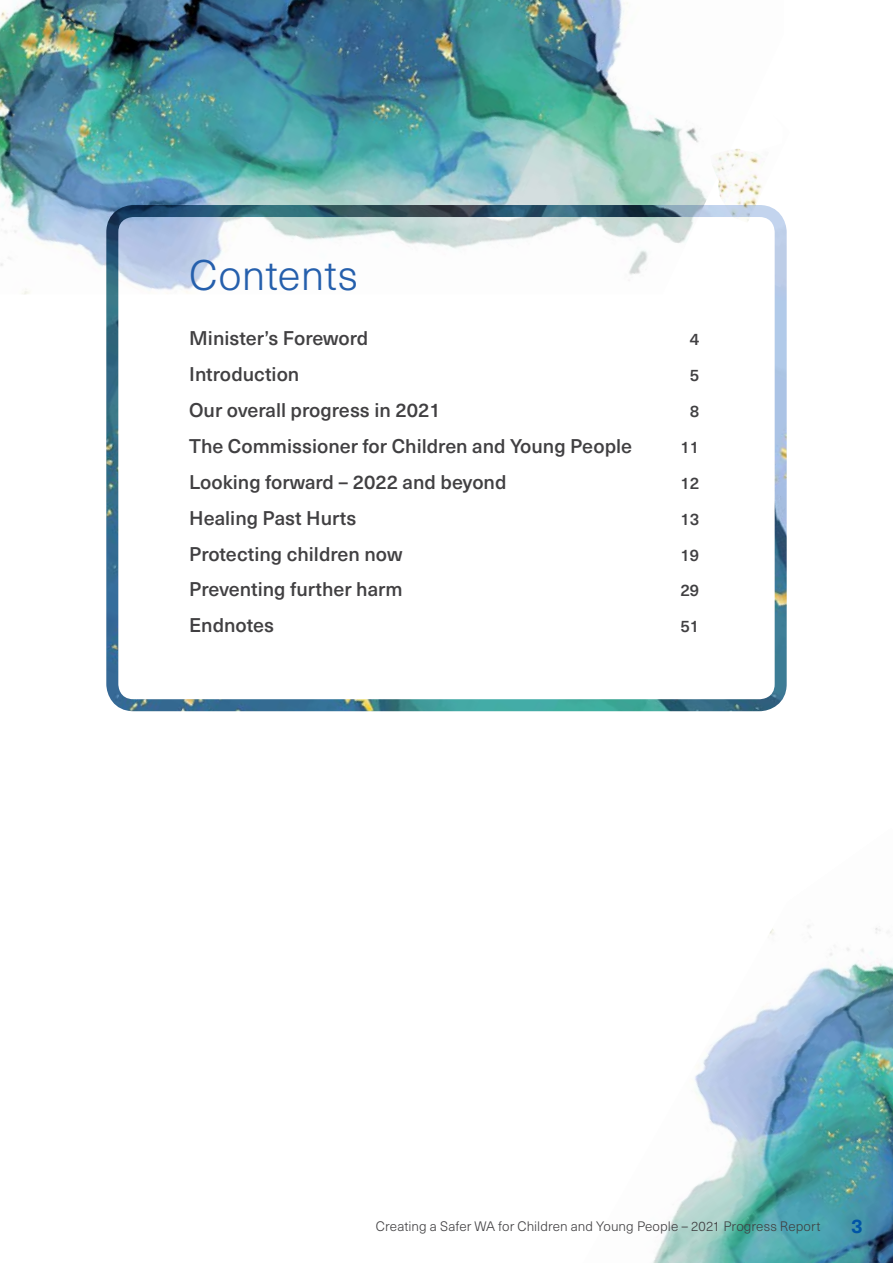
<style>
.page{position:relative;width:893px;height:1263px;background:#fff}
.page>*{position:absolute;margin:0;border:0;box-sizing:border-box;transform-origin:0 0}
.TOC_heading{font:300 42px "Neue Haas Unica W1 G";letter-spacing:.01em;color:#255fac}
.t1{font:500 19.5px "Neue Haas Unica W1 G";color:#414042}
.t2{font:700 19.5px "Neue Haas Unica W1 G";color:#0054a6}
.t3{font:500 16.5px "Neue Haas Unica W1 G";color:#414042}
.t4{font:300 13.5px "Neue Haas Unica W1 G";letter-spacing:.005em;color:#414042}
</style>
<div class="page">
<img style="left:106px;top:223px;width:681px;height:488px">
<img style="left:0;top:0;width:784px;height:294px">
<img style="left:653px;top:925px;width:240px;height:338px">
<img style="left:710px;top:115px;width:75px;height:108px">
<p class="TOC_heading" style="left:189px;top:245px;width:170px">Contents</p>
<p class="t1" style="left:189px;top:324px;width:181px">Minister’s Foreword</p>
<p class="t3" style="left:690px;top:327px;width:11px">4</p>
<p class="t1" style="left:189px;top:360px;width:112px">Introduction</p>
<p class="t3" style="left:690px;top:363px;width:11px">5</p>
<p class="t1" style="left:189px;top:395px;width:253px">Our overall progress in 2021</p>
<p class="t3" style="left:690px;top:399px;width:11px">8</p>
<p class="t1" style="left:189px;top:431px;width:444px">The Commissioner for Children and Young People</p>
<p class="t3" style="left:680px;top:435px;width:21px">11</p>
<p class="t1" style="left:189px;top:467px;width:319px">Looking forward – 2022 and beyond</p>
<p class="t3" style="left:680px;top:470px;width:21px">12</p>
<p class="t1" style="left:189px;top:503px;width:169px">Healing Past Hurts</p>
<p class="t3" style="left:680px;top:506px;width:21px">13</p>
<p class="t1" style="left:189px;top:539px;width:215px">Protecting children now</p>
<p class="t3" style="left:680px;top:542px;width:21px">19</p>
<p class="t1" style="left:189px;top:575px;width:215px">Preventing further harm</p>
<p class="t3" style="left:680px;top:578px;width:21px">29</p>
<p class="t1" style="left:189px;top:611px;width:86px">Endnotes</p>
<p class="t3" style="left:680px;top:614px;width:21px">51</p>
<p class="t4" style="left:376px;top:1216px;width:446px">Creating a Safer WA for Children and Young People – 2021 Progress Report</p>
<p class="t2" style="left:851px;top:1211px;width:13px">3</p>
</div>
